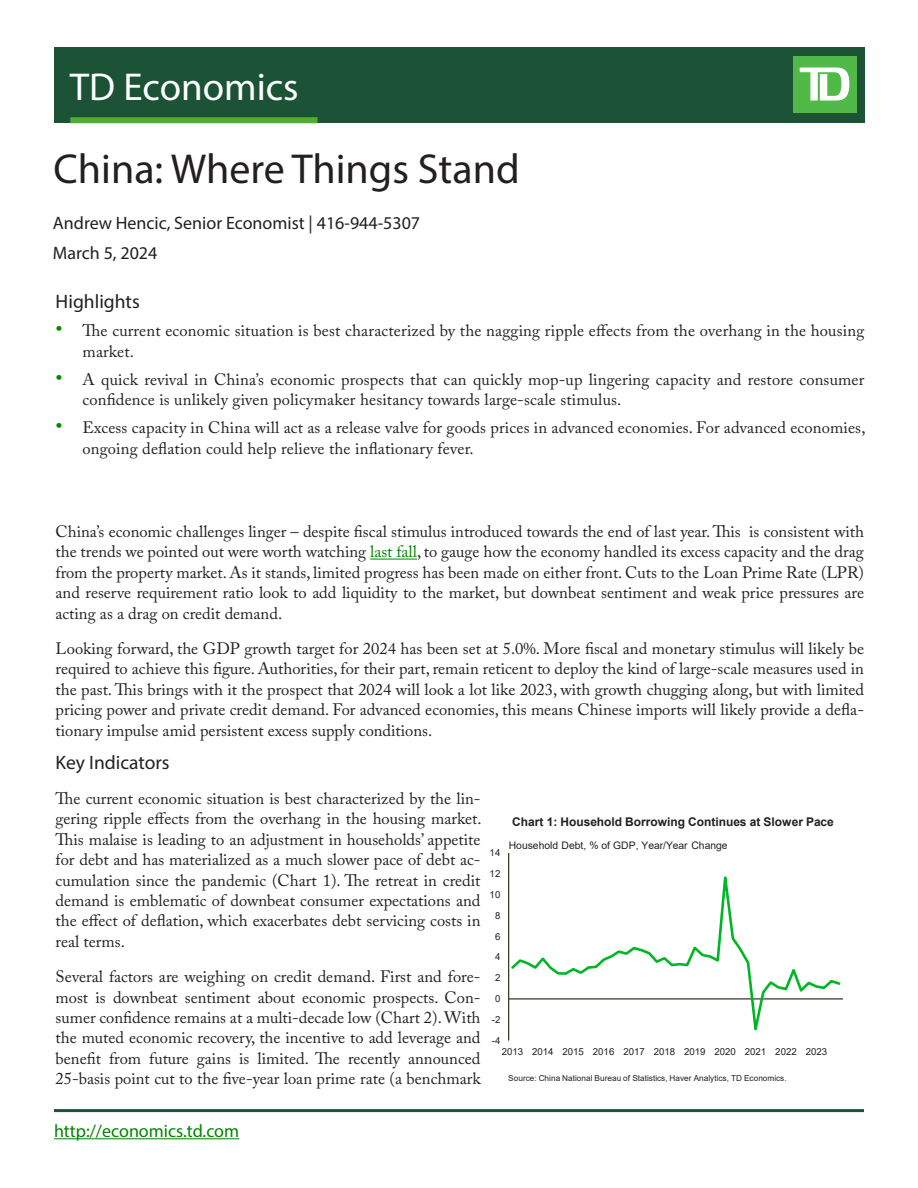
<style>
.page{position:relative;width:918px;height:1188px;background:#fff}
.page>*{position:absolute;margin:0;border:0;box-sizing:border-box;transform-origin:0 0}
.t1{font:42px "Myriad Pro";color:#231f20}
.t2{font:39px "Myriad Pro";color:#fff}
.Subtitle{font:19.5px "Myriad Pro";color:#231f20}
.Economist_Name{font:18px "Myriad Pro";color:#231f20}
.t3{font:18px "Myriad Pro";color:#038203}
.Date{font:18px "Myriad Pro";color:#231f20}
.Paragraph{font:16.5px/20.4px "Adobe Caslon Pro";letter-spacing:.01em;color:#231f20;text-align:justify}
.t4{font:700 12px "Arial";color:#231f20}
.t5{font:10.35px "Arial";letter-spacing:-.005em;color:#231f20}
.t6{font:9.6px "Arial";color:#231f20}
.t7{font:8.25px "Arial";letter-spacing:.005em;color:#231f20}
.s1{font-size:21px;color:#008a00}
.s2{color:#038203}
</style>
<div class="page">
<div style="left:54px;top:47px;width:810px;height:76px;background:#1c5336"></div>
<div style="left:793px;top:56px;width:63px;height:57px;background:#51b948"></div>
<svg style="left:800px;top:68px;width:49px;height:33px"></svg>
<div style="left:70px;top:117px;width:248px;height:6px;background:#4fad2f"></div>
<hr style="left:54px;top:1138px;width:185px;height:1px;background:#038203">
<hr style="left:54px;top:1109px;width:810px;height:3px;background:#1c5336">
<hr style="left:370px;top:559px;width:47px;height:1px;background:#038203">
<hr style="left:508px;top:853px;width:1px;height:188px;background:#1a230b">
<hr style="left:509px;top:998px;width:334px;height:1px;background:#1a230b">
<svg style="left:509px;top:854px;width:333px;height:187px"></svg>
<h2 class="t2" style="left:70px;top:63px;width:230px">TD Economics</h2>
<p class="t1" style="left:54px;top:143px;width:468px">China: Where Things Stand</p>
<p class="Economist_Name" style="left:53px;top:212px;width:369px">Andrew Hencic, Senior Economist | 416-944-5307</p>
<p class="Date" style="left:53px;top:242px;width:106px">March 5, 2024</p>
<p class="Subtitle" style="left:56px;top:290px;width:86px">Highlights</p>
<p class="Paragraph" style="left:83px;top:320px;width:783px;text-indent:-27px"><span class="s1">•</span> The current economic situation is best characterized by the nagging ripple effects from the overhang in the housing market.</p>
<p class="Paragraph" style="left:83px;top:369px;width:783px;text-indent:-27px"><span class="s1">•</span> A quick revival in China’s economic prospects that can quickly mop-up lingering capacity and restore consumer confidence is unlikely given policymaker hesitancy towards large-scale stimulus.</p>
<p class="Paragraph" style="left:83px;top:417px;width:784px;line-height:21px;text-indent:-27px"><span class="s1">•</span> Excess capacity in China will act as a release valve for goods prices in advanced economies. For advanced economies, ongoing deflation could help relieve the inflationary fever.</p>
<p class="Paragraph" style="left:56px;top:521px;width:810px">China’s economic challenges linger – despite fiscal stimulus introduced towards the end of last year. This is consistent with the trends we pointed out were worth watching <span class="s2">last fall</span>, to gauge how the economy handled its excess capacity and the drag from the property market. As it stands, limited progress has been made on either front. Cuts to the Loan Prime Rate (LPR) and reserve requirement ratio look to add liquidity to the market, but downbeat sentiment and weak price pressures are acting as a drag on credit demand.</p>
<p class="Paragraph" style="left:56px;top:638px;width:810px">Looking forward, the GDP growth target for 2024 has been set at 5.0%. More fiscal and monetary stimulus will likely be required to achieve this figure. Authorities, for their part, remain reticent to deploy the kind of large-scale measures used in the past. This brings with it the prospect that 2024 will look a lot like 2023, with growth chugging along, but with limited pricing power and private credit demand. For advanced economies, this means Chinese imports will likely provide a defla&shy;tionary impulse amid persistent excess supply conditions.</p>
<p class="Subtitle" style="left:56px;top:750px;width:116px">Key Indicators</p>
<p class="Paragraph" style="left:56px;top:788px;width:428px">The current economic situation is best characterized by the lin&shy;gering ripple effects from the overhang in the housing market.<br>This malaise is leading to an adjustment in households’ appetite for debt and has materialized as a much slower pace of debt ac&shy;cumulation since the pandemic (Chart 1). The retreat in credit demand is emblematic of downbeat consumer expectations and the effect of deflation, which exacerbates debt servicing costs in real terms.</p>
<p class="Paragraph" style="left:56px;top:966px;width:426px">Several factors are weighing on credit demand. First and fore&shy;most is downbeat sentiment about economic prospects. Con&shy;sumer confidence remains at a multi-decade low (Chart 2). With the muted economic recovery, the incentive to add leverage and benefit from future gains is limited. The recently announced 25-basis point cut to the five-year loan prime rate (a benchmark</p>
<p class="t4" style="left:512px;top:813px;width:323px">Chart 1: Household Borrowing Continues at Slower Pace</p>
<p class="t5" style="left:509px;top:838px;width:220px">Household Debt, % of GDP, Year/Year Change</p>
<p class="t6" style="left:490px;top:846px;width:12px">14</p>
<p class="t6" style="left:490px;top:867px;width:12px">12</p>
<p class="t6" style="left:490px;top:888px;width:12px">10</p>
<p class="t6" style="left:495px;top:909px;width:7px">8</p>
<p class="t6" style="left:495px;top:930px;width:7px">6</p>
<p class="t6" style="left:495px;top:950px;width:7px">4</p>
<p class="t6" style="left:495px;top:971px;width:7px">2</p>
<p class="t6" style="left:495px;top:992px;width:7px">0</p>
<p class="t6" style="left:492px;top:1013px;width:10px">-2</p>
<p class="t6" style="left:492px;top:1034px;width:10px">-4</p>
<p class="t6" style="left:502px;top:1045px;width:327px">2013 2014 2015 2016 2017 2018 2019 2020 2021 2022 2023</p>
<p class="t7" style="left:508px;top:1073px;width:280px">Source: China National Bureau of Statistics, Haver Analytics, TD Economics.</p>
<p class="t3" style="left:54px;top:1120px;width:187px">http://economics.td.com</p>
</div>
